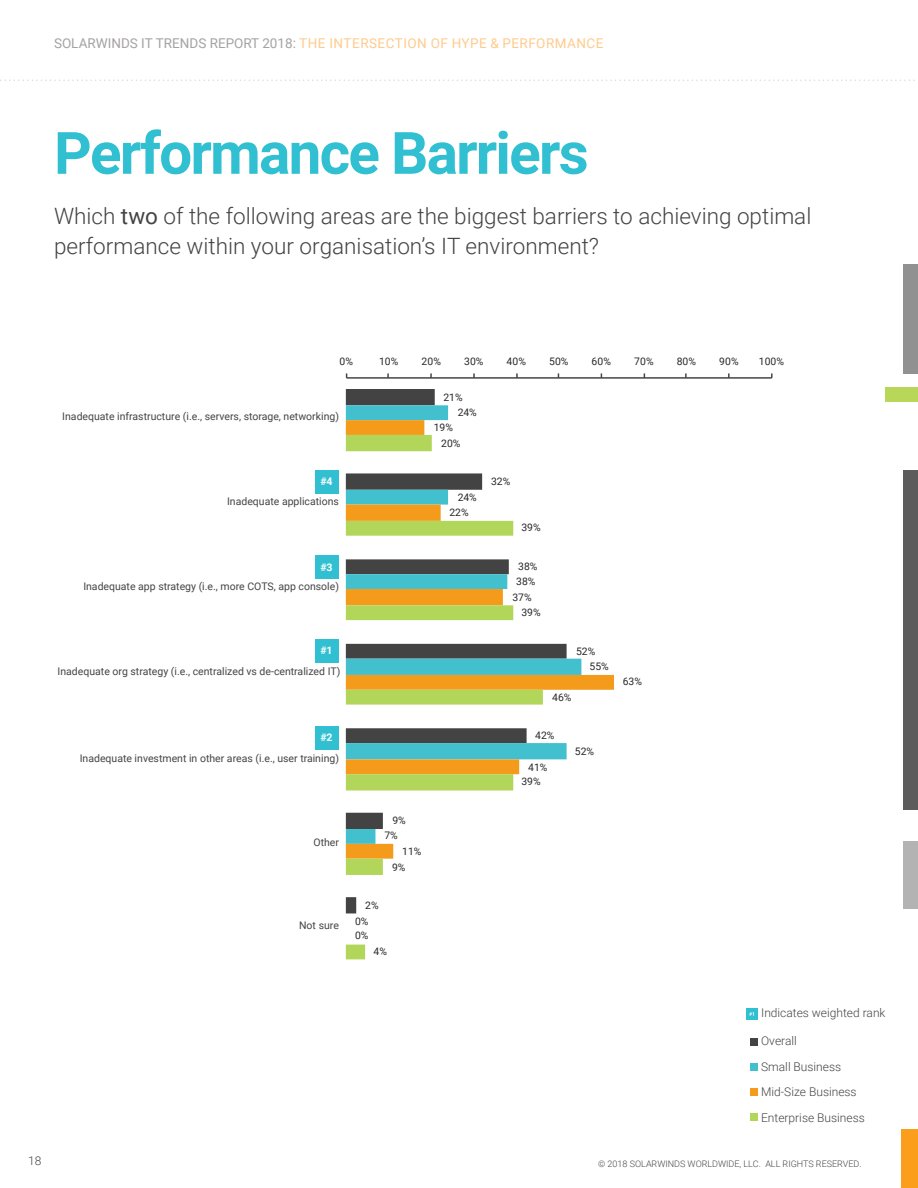
<style>
.page{position:relative;width:918px;height:1188px;background:#fff}
.page>*{position:absolute;margin:0;border:0;box-sizing:border-box;transform-origin:0 0}
.t1{font:700 58.5px "Roboto";letter-spacing:-.03em;color:#31c0d1}
.t2{font:300 22.5px/30px "Roboto";color:#444}
.t3{font:13.5px "Roboto";letter-spacing:.03em;color:#fecb8c}
.t4{font:300 12px/25.5px "Roboto";color:#444}
.t5{font:10.5px "Roboto";color:#444}
.t6{font:700 10.5px "Roboto";color:#fff}
.t7{font:10.35px "Roboto";letter-spacing:.01em;color:#282828}
.t8{font:300 9px "Roboto";color:#444}
.s1{color:#a5a2a2}
.s2{font-weight:400}
</style>
<div class="page">
<svg style="left:1px;top:80px;width:914px;height:1px"></svg>
<div style="left:902px;top:1130px;width:16px;height:58px;background:#fa9e1c"></div>
<div style="left:904px;top:264px;width:14px;height:110px;background:#919191"></div>
<div style="left:904px;top:842px;width:14px;height:67px;background:#b3b3b3"></div>
<div style="left:885px;top:387px;width:33px;height:15px;background:#b8d657"></div>
<div style="left:904px;top:470px;width:14px;height:340px;background:#5c5c5c"></div>
<svg style="left:346px;top:389px;width:89px;height:16px"></svg>
<svg style="left:346px;top:405px;width:103px;height:15px;background:#46c0ce"></svg>
<svg style="left:346px;top:420px;width:268px;height:340px"></svg>
<svg style="left:346px;top:435px;width:197px;height:524px"></svg>
<hr style="left:347px;top:377px;width:425px;height:2px;background:#444">
<div style="left:751px;top:1038px;width:7px;height:7px;background:#434344"></div>
<div style="left:751px;top:1063px;width:7px;height:7px;background:#42c0ce"></div>
<div style="left:751px;top:1088px;width:7px;height:7px;background:#f49b1c"></div>
<div style="left:751px;top:1113px;width:7px;height:8px;background:#b2d65a"></div>
<div style="left:315px;top:470px;width:24px;height:24px;background:#31c0d1"></div>
<div style="left:315px;top:726px;width:24px;height:24px;background:#31c0d1"></div>
<div style="left:315px;top:555px;width:24px;height:24px;background:#31c0d1"></div>
<div style="left:315px;top:639px;width:24px;height:24px;background:#31c0d1"></div>
<div style="left:747px;top:1009px;width:11px;height:11px;background:#31c0d1"></div>
<svg style="left:749px;top:1012px;width:5px;height:4px"></svg>
<h3 class="t3" style="left:54px;top:34px;width:551px"><span class="s1">SOLARWINDS IT TRENDS REPORT 2018:</span> THE INTERSECTION OF HYPE &amp; PERFORMANCE</h3>
<h1 class="t1" style="left:54px;top:112px;width:536px">Performance Barriers</h1>
<h2 class="t2" style="left:54px;top:200px;width:759px">Which <span class="s2">two</span> of the following areas are the biggest barriers to achieving optimal performance within your organisation’s IT environment?</h2>
<p class="t7" style="left:339px;top:354px;width:15px">0%</p>
<p class="t7" style="left:379px;top:354px;width:21px">10%</p>
<p class="t7" style="left:422px;top:354px;width:21px">20%</p>
<p class="t7" style="left:464px;top:354px;width:21px">30%</p>
<p class="t7" style="left:507px;top:354px;width:21px">40%</p>
<p class="t7" style="left:549px;top:354px;width:21px">50%</p>
<p class="t7" style="left:592px;top:354px;width:21px">60%</p>
<p class="t7" style="left:634px;top:354px;width:21px">70%</p>
<p class="t7" style="left:677px;top:354px;width:21px">80%</p>
<p class="t7" style="left:719px;top:354px;width:21px">90%</p>
<p class="t7" style="left:759px;top:354px;width:27px">100%</p>
<p class="t7" style="left:443px;top:390px;width:21px">21%</p>
<p class="t5" style="left:62px;top:409px;width:278px">Inadequate infrastructure (i.e., servers, storage, networking)</p>
<p class="t7" style="left:69px;top:411px;width:267px">Inadequate infrastructure (ie servers, storage, networking)</p>
<p class="t7" style="left:458px;top:405px;width:21px">24%</p>
<p class="t7" style="left:434px;top:420px;width:21px">19%</p>
<p class="t7" style="left:441px;top:436px;width:21px">20%</p>
<p class="t6" style="left:320px;top:474px;width:14px">#4</p>
<p class="t7" style="left:491px;top:474px;width:21px">32%</p>
<p class="t5" style="left:227px;top:494px;width:113px">Inadequate applications</p>
<p class="t7" style="left:225px;top:496px;width:112px">Inadequate applications</p>
<p class="t7" style="left:458px;top:490px;width:21px">24%</p>
<p class="t7" style="left:450px;top:506px;width:21px">22%</p>
<p class="t7" style="left:521px;top:520px;width:21px">39%</p>
<p class="t6" style="left:320px;top:559px;width:14px">#3</p>
<p class="t7" style="left:518px;top:559px;width:21px">38%</p>
<p class="t5" style="left:83px;top:579px;width:257px">Inadequate app strategy (i.e., more COTS, app console)</p>
<p class="t7" style="left:96px;top:581px;width:242px">Inadequate app strategy (ie more COTS, app consol)</p>
<p class="t7" style="left:516px;top:574px;width:21px">38%</p>
<p class="t7" style="left:513px;top:590px;width:21px">37%</p>
<p class="t7" style="left:521px;top:606px;width:21px">39%</p>
<p class="t6" style="left:320px;top:643px;width:14px">#1</p>
<p class="t7" style="left:576px;top:644px;width:21px">52%</p>
<p class="t5" style="left:168px;top:663px;width:174px">Software Defined D=Everything (SDx)</p>
<p class="t5" style="left:58px;top:664px;width:284px">Inadequate org strategy (i.e., centralized vs de-centralized IT)</p>
<p class="t7" style="left:63px;top:665px;width:275px">Inadequate org strategy (ie centralized vs de-centralized IT)</p>
<p class="t7" style="left:590px;top:659px;width:21px">55%</p>
<p class="t7" style="left:623px;top:674px;width:21px">63%</p>
<p class="t7" style="left:552px;top:690px;width:21px">46%</p>
<p class="t6" style="left:320px;top:730px;width:14px">#2</p>
<p class="t7" style="left:535px;top:728px;width:21px">42%</p>
<p class="t7" style="left:87px;top:751px;width:251px">Inadequate investment in other areas (ie user training)</p>
<p class="t5" style="left:80px;top:751px;width:261px">Inadequate investment in other areas (i.e., user training)</p>
<p class="t5" style="left:119px;top:753px;width:87px">Big data analytics</p>
<p class="t7" style="left:528px;top:760px;width:21px">41%</p>
<p class="t7" style="left:575px;top:744px;width:21px">52%</p>
<p class="t7" style="left:521px;top:774px;width:21px">39%</p>
<p class="t7" style="left:392px;top:813px;width:15px">9%</p>
<p class="t7" style="left:310px;top:835px;width:27px">Other</p>
<p class="t5" style="left:313px;top:835px;width:27px">Other</p>
<p class="t7" style="left:384px;top:828px;width:15px">7%</p>
<p class="t7" style="left:402px;top:844px;width:21px">11%</p>
<p class="t7" style="left:392px;top:860px;width:15px">9%</p>
<p class="t7" style="left:365px;top:898px;width:15px">2%</p>
<p class="t5" style="left:299px;top:918px;width:41px">Not sure</p>
<p class="t7" style="left:296px;top:920px;width:41px">Not sure</p>
<p class="t7" style="left:355px;top:914px;width:15px">0%</p>
<p class="t7" style="left:355px;top:928px;width:15px">0%</p>
<p class="t7" style="left:374px;top:944px;width:15px">4%</p>
<p class="t4" style="left:761px;top:1000px;width:126px">Indicates weighted rank</p>
<p class="t4" style="left:761px;top:1028px;width:105px">Overall<br>Small Business<br>Mid-Size Business<br>Enterprise Business</p>
<p class="t4" style="left:28px;top:1148px;width:15px">18</p>
<p class="t8" style="left:598px;top:1157px;width:265px">© 2018 SOLARWINDS WORLDWIDE, LLC. ALL RIGHTS RESERVED.</p>
</div>
